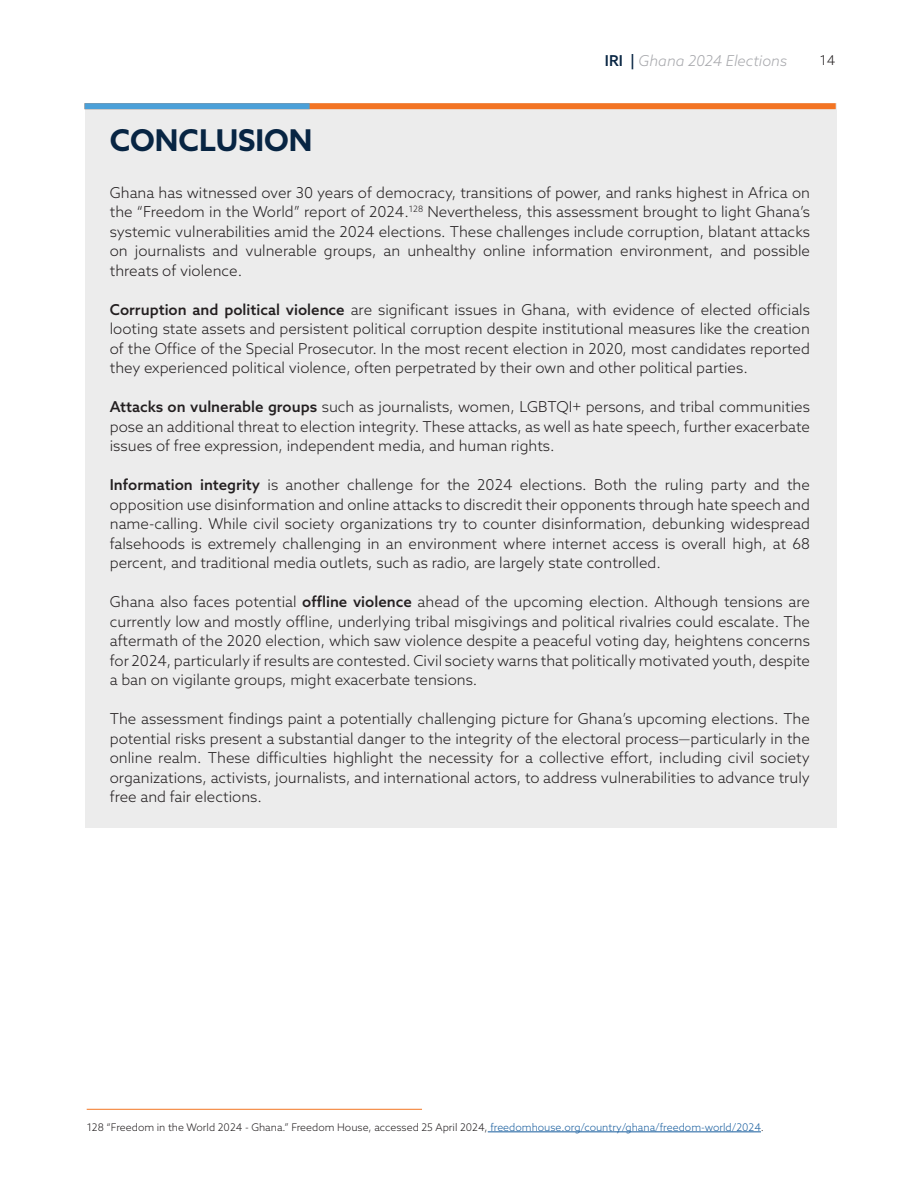
<style>
.page{position:relative;width:918px;height:1188px;background:#fff}
.page>*{position:absolute;margin:0;border:0;box-sizing:border-box;transform-origin:0 0}
.t1{font:700 30px "Azo Sans";color:#082543}
.t2{font:300 15px/19.5px "Azo Sans";color:#231f20;text-align:justify}
.t3{font:italic 300 15px "Azo Sans";color:#a8a9ad}
.t4{font:300 13.5px "Azo Sans";color:#231f20}
.t5{font:300 10.5px "Azo Sans";color:#231f20}
.s1{font-weight:500;font-style:normal;color:#082543}
.s2{font-weight:500}
.s3{color:#175d9e}
</style>
<div class="page">
<div style="left:86px;top:103px;width:751px;height:725px;background:#ececec"></div>
<div style="left:85px;top:103px;width:751px;height:6px;background:#f37423"></div>
<div style="left:85px;top:103px;width:225px;height:6px;background:#4ba0d8"></div>
<hr style="left:87px;top:1109px;width:335px;height:1px;background:#f37522">
<hr style="left:488px;top:1132px;width:273px;height:1px;background:#175d9e">
<p class="t3" style="left:605px;top:50px;width:184px"><span class="s1">IRI |</span> Ghana 2024 Elections</p>
<p class="t4" style="left:820px;top:51px;width:17px">14</p>
<p class="t1" style="left:110px;top:121px;width:204px">CONCLUSION</p>
<p class="t2" style="left:110px;top:182px;width:702px">Ghana has witnessed over 30 years of democracy, transitions of power, and ranks highest in Africa on the “Freedom in the World” report of 2024.<sup>128</sup> Nevertheless, this assessment brought to light Ghana’s systemic vulnerabilities amid the 2024 elections. These challenges include corruption, blatant attacks on journalists and vulnerable groups, an unhealthy online information environment, and possible threats of violence.</p>
<p class="t2" style="left:110px;top:299px;width:702px"><span class="s2">Corruption and political violence</span> are significant issues in Ghana, with evidence of elected officials looting state assets and persistent political corruption despite institutional measures like the creation of the Office of the Special Prosecutor. In the most recent election in 2020, most candidates reported they experienced political violence, often perpetrated by their own and other political parties.</p>
<p class="t2" style="left:110px;top:397px;width:702px"><span class="s2">Attacks on vulnerable groups</span> such as journalists, women, LGBTQI+ persons, and tribal communities pose an additional threat to election integrity. These attacks, as well as hate speech, further exacerbate issues of free expression, independent media, and human rights.</p>
<p class="t2" style="left:110px;top:475px;width:702px"><span class="s2">Information integrity</span> is another challenge for the 2024 elections. Both the ruling party and the opposition use disinformation and online attacks to discredit their opponents through hate speech and name-calling. While civil society organizations try to counter disinformation, debunking widespread falsehoods is extremely challenging in an environment where internet access is overall high, at 68 percent, and traditional media outlets, such as radio, are largely state controlled.</p>
<p class="t2" style="left:110px;top:592px;width:702px">Ghana also faces potential <span class="s2">offline violence</span> ahead of the upcoming election. Although tensions are currently low and mostly offline, underlying tribal misgivings and political rivalries could escalate. The aftermath of the 2020 election, which saw violence despite a peaceful voting day, heightens concerns for 2024, particularly if results are contested. Civil society warns that politically motivated youth, despite a ban on vigilante groups, might exacerbate tensions.</p>
<p class="t2" style="left:110px;top:709px;width:702px">The assessment findings paint a potentially challenging picture for Ghana’s upcoming elections. The potential risks present a substantial danger to the integrity of the electoral process—particularly in the online realm. These difficulties highlight the necessity for a collective effort, including civil society organizations, activists, journalists, and international actors, to address vulnerabilities to advance truly free and fair elections.</p>
<p class="t5" style="left:87px;top:1120px;width:679px">128 “Freedom in the World 2024 - Ghana.” Freedom House, accessed 25 April 2024, <span class="s3">freedomhouse.org/country/ghana/freedom-world/2024</span>.</p>
</div>
